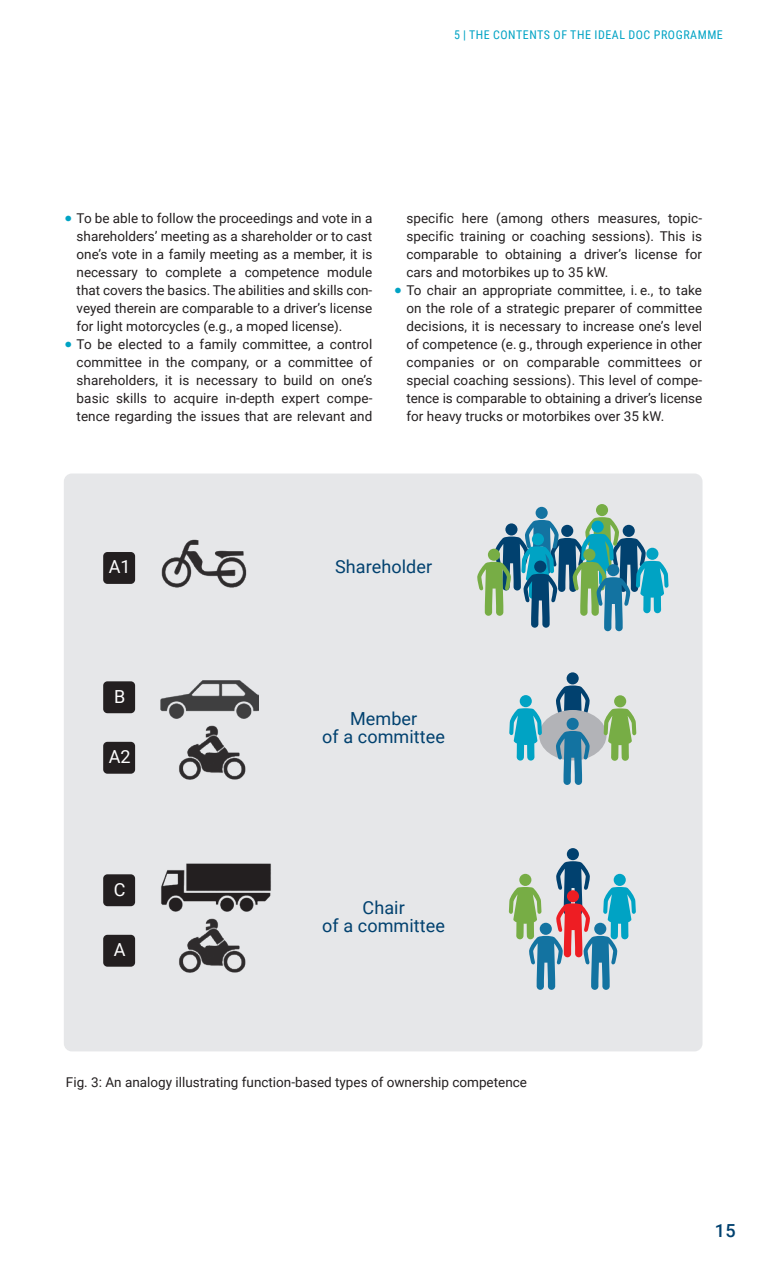
<style>
.page{position:relative;width:766px;height:1263px;background:#fff}
.page>*{position:absolute;margin:0;border:0;box-sizing:border-box;transform-origin:0 0}
.t1{font:18px/18px "Roboto";letter-spacing:.005em;color:#01416f;text-align:center}
.t2{font:18px "Roboto";color:#fff}
.t3{font:500 18px "Roboto";color:#01416f}
.t4{font:13.5px/18px "Roboto";letter-spacing:.005em;color:#231f20}
.t5{font:12px "Roboto Condensed";letter-spacing:.045em;color:#00a3c4}
</style>
<div class="page">
<div style="left:64px;top:473px;width:638px;height:578px;background:#e6e7e9;border-radius:8px"></div>
<div style="left:535px;top:507px;width:12px;height:12px;background:#1373a1;border-radius:50%"></div>
<svg style="left:595px;top:504px;width:13px;height:12px"></svg>
<svg style="left:477px;top:517px;width:191px;height:114px"></svg>
<div style="left:566px;top:848px;width:12px;height:12px;background:#01416f;border-radius:50%"></div>
<svg style="left:508px;top:861px;width:127px;height:129px"></svg>
<div style="left:566px;top:672px;width:12px;height:12px;background:#01416f;border-radius:50%"></div>
<div style="left:539px;top:710px;width:67px;height:50px;background:#b2b3b7;border-radius:50%"></div>
<svg style="left:556px;top:685px;width:33px;height:100px"></svg>
<div style="left:519px;top:695px;width:12px;height:12px;background:#00a3c4;border-radius:50%"></div>
<svg style="left:509px;top:708px;width:32px;height:52px"></svg>
<div style="left:614px;top:695px;width:12px;height:12px;background:#77ad45;border-radius:50%"></div>
<svg style="left:603px;top:708px;width:33px;height:53px"></svg>
<img style="left:161px;top:539px;width:86px;height:49px">
<img style="left:160px;top:680px;width:98px;height:38px">
<img style="left:161px;top:863px;width:110px;height:49px">
<img style="left:179px;top:725px;width:67px;height:55px">
<img style="left:179px;top:918px;width:67px;height:55px">
<div style="left:103px;top:552px;width:32px;height:32px;background:#231f20;border-radius:4px"></div>
<div style="left:103px;top:681px;width:32px;height:32px;background:#231f20;border-radius:4px"></div>
<div style="left:103px;top:874px;width:32px;height:32px;background:#231f20;border-radius:4px"></div>
<div style="left:103px;top:742px;width:32px;height:32px;background:#231f20;border-radius:4px"></div>
<div style="left:103px;top:935px;width:32px;height:32px;background:#231f20;border-radius:4px"></div>
<p class="t5" style="left:454px;top:26px;width:270px">5 | THE CONTENTS OF THE IDEAL DOC PROGRAMME</p>
<p class="t4" style="left:77px;top:209px;width:297px">To be able to follow the proceedings and vote in a shareholders’ meeting as a shareholder or to cast one’s vote in a family meeting as a member, it is necessary to complete a competence module that covers the basics. The abilities and skills con&shy;veyed therein are comparable to a driver’s license for light motorcycles (e.g., a moped license).<br>To be elected to a family committee, a control committee in the company, or a committee of shareholders, it is necessary to build on one’s basic skills to acquire in-depth expert compe&shy;tence regarding the issues that are relevant and</p>
<p class="t4" style="left:406px;top:208px;width:297px">specific here (among others measures, topic&shy;specific training or coaching sessions). This is comparable to obtaining a driver’s license for cars and motorbikes up to 35 kW.<br>To chair an appropriate committee, i. e., to take on the role of a strategic preparer of committee decisions, it is necessary to increase one’s level of competence (e. g., through experience in other companies or on comparable committees or special coaching sessions). This level of compe&shy;tence is comparable to obtaining a driver’s license for heavy trucks or motorbikes over 35 kW.</p>
<h1 class="t2" style="left:109px;top:554px;width:23px">A1</h1>
<h1 class="t1" style="left:335px;top:557px;width:99px">Shareholder</h1>
<h1 class="t2" style="left:114px;top:684px;width:13px">B</h1>
<h1 class="t2" style="left:109px;top:744px;width:23px">A2</h1>
<h1 class="t2" style="left:114px;top:877px;width:13px">C</h1>
<h1 class="t2" style="left:114px;top:937px;width:13px">A</h1>
<h1 class="t1" style="left:322px;top:709px;width:124px">Member<br>of a committee</h1>
<h1 class="t1" style="left:322px;top:897px;width:124px">Chair<br>of a committee</h1>
<p class="t4" style="left:66px;top:1073px;width:462px">Fig. 3: An analogy illustrating function-based types of ownership competence</p>
<h1 class="t3" style="left:714px;top:1218px;width:23px">15</h1>
</div>
